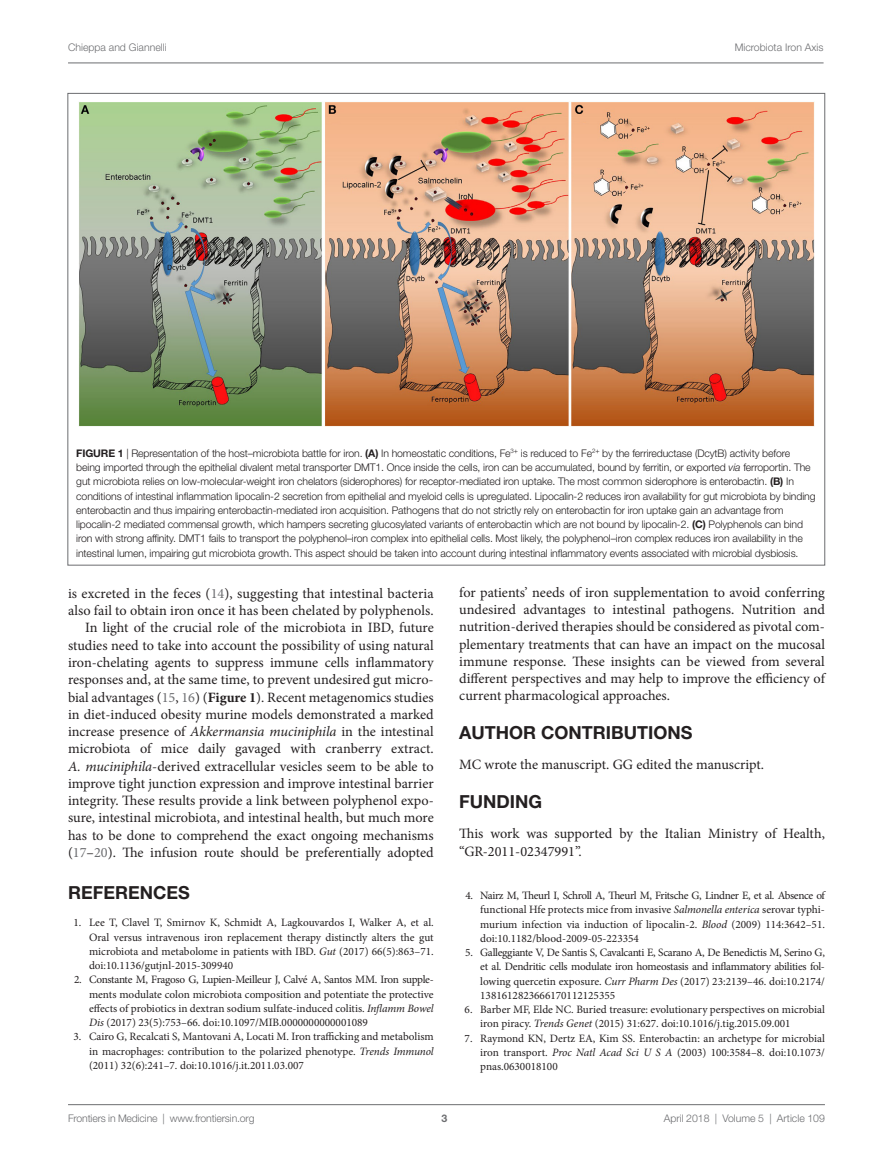
<style>
.page{position:relative;width:893px;height:1170px;background:#fff}
.page>*{position:absolute;margin:0;border:0;box-sizing:border-box;transform-origin:0 0}
.t1{font:700 18px "Helvetica Neue LT Std";color:#231f20}
.t2{font:14.25px/17.2px "Minion Pro";color:#231f20;text-align:right}
.t3{font:11.25px/14.2px "Minion Pro";color:#231f20;text-align:justify}
.t4{font:300 10.5px/14.2px "Helvetica Neue LT Std";letter-spacing:-.01em;color:#231f20}
.t5{font:300 10.5px "Helvetica Neue LT Std";color:#6c6d70}
.t6{font:700 10.5px "Helvetica Neue LT Std";color:#6c6d70}
.s1{font-weight:700}
.s2{font-style:italic}
.s3{color:#6c6d70}
</style>
<div class="page">
<img style="left:79px;top:102px;width:735px;height:325px">
<hr style="left:68px;top:1104px;width:757px;height:1px;background:#6c6d70">
<hr style="left:68px;top:63px;width:755px;height:1px;background:#6c6d70">
<p class="t5" style="left:68px;top:41px;width:100px">Chieppa and Giannelli</p>
<p class="t5" style="left:735px;top:41px;width:90px">Microbiota Iron Axis</p>
<p class="t4" style="left:76px;top:446px;width:741px"><span class="s1">FIGU RE 1</span> | Representation of the host–microbiota battle for iron. <span class="s1">(A)</span> In homeostatic conditions, Fe<sup>3</sup><sup>+</sup> is reduced to Fe<sup>2</sup><sup>+</sup> by the ferrireductase (DcytB) activity before being imported through the epithelial divalent metal transporter DMT1. Once inside the cells, iron can be accumulated, bound by ferritin, or exported <span class="s2">via</span> ferroportin. The gut microbiota relies on low-molecular-weight iron chelators (siderophores) for receptor-mediated iron uptake. The most common siderophore is enterobactin. <span class="s1">(B)</span> In conditions of intestinal inflammation lipocalin-2 secretion from epithelial and myeloid cells is upregulated. Lipocalin-2 reduces iron availability for gut microbiota by binding enterobactin and thus impairing enterobactin-mediated iron acquisition. Pathogens that do not strictly rely on enterobactin for iron uptake gain an advantage from lipocalin-2 mediated commensal growth, which hampers secreting glucosylated variants of enterobactin which are not bound by lipocalin-2. <span class="s1">(C)</span> Polyphenols can bind iron with strong affinity. DMT1 fails to transport the polyphenol–iron complex into epithelial cells. Most likely, the polyphenol–iron complex reduces iron availability in the intestinal lumen, impairing gut microbiota growth. This aspect should be taken into account during intestinal inflammatory events associated with microbial dysbiosis.</p>
<p class="t2" style="left:68px;top:584px;width:367px">is excreted in the feces (<span class="s3">14</span>), suggesting that intestinal bacteria also fail to obtain iron once it has been chelated by polyphenols.<br>In light of the crucial role of the microbiota in IBD, future studies need to take into account the possibility of using natural iron-chelating agents to suppress immune cells inflammatory responses and, at the same time, to prevent undesired gut micro&shy;bial advantages (<span class="s3">15</span>, <span class="s3">16</span>) (<span class="s1">Figure 1</span>). Recent metagenomics studies in diet-induced obesity murine models demonstrated a marked increase presence of <span class="s2">Akkermansia muciniphila</span> in the intestinal microbiota of mice daily gavaged with cranberry extract.<br><span class="s2">A. muciniphila</span>-derived extracellular vesicles seem to be able to improve tight junction expression and improve intestinal barrier integrity. These results provide a link between polyphenol expo&shy;sure, intestinal microbiota, and intestinal health, but much more has to be done to comprehend the exact ongoing mechanisms (<span class="s3">17</span>–<span class="s3">20</span>). The infusion route should be preferentially adopted</p>
<p class="t2" style="left:459px;top:583px;width:367px;text-align:justify">for patients’ needs of iron supplementation to avoid conferring undesired advantages to intestinal pathogens. Nutrition and nutrition-derived therapies should be considered as pivotal com&shy;plementary treatments that can have an impact on the mucosal immune response. These insights can be viewed from several different perspectives and may help to improve the efficiency of current pharmacological approaches.</p>
<h1 class="t1" style="left:459px;top:721px;width:234px">AUTHOR CONTRI BUTIONS</h1>
<p class="t2" style="left:459px;top:756px;width:306px">MC wrote the manuscript. GG edited the manuscript.</p>
<h1 class="t1" style="left:459px;top:790px;width:84px">FUNDING</h1>
<p class="t2" style="left:459px;top:825px;width:367px;text-align:left">This work was supported by the Italian Ministry of Health, “GR-2011-02347991”.</p>
<h1 class="t1" style="left:68px;top:881px;width:48px">REFERE</h1>
<h1 class="t1" style="left:140px;top:881px;width:27px">NCES</h1>
<p class="t3" style="left:89px;top:915px;width:346px;text-indent:-16px">1. Lee T, Clavel T, Smirnov K, Schmidt A, Lagkouvardos I, Walker A, et al.<br>Oral versus intravenous iron replacement therapy distinctly alters the gut microbiota and metabolome in patients with IBD. <span class="s2">Gut</span> (2017) 66(5):863–71. doi:10.1136/gutjnl-2015-309940</p>
<p class="t3" style="left:89px;top:972px;width:346px;text-indent:-15px">2. Constante M, Fragoso G, Lupien-Meilleur J, Calvé A, Santos MM. Iron supple&shy;ments modulate colon microbiota composition and potentiate the protective effects of probiotics in dextran sodium sulfate-induced colitis. <span class="s2">Inflamm Bowel Dis</span> (2017) 23(5):753–66. doi:10.1097/MIB.0000000000001089</p>
<p class="t3" style="left:89px;top:1029px;width:346px;text-indent:-16px">3. Cairo G, Recalcati S, Mantovani A, Locati M. Iron trafficking and metabolism in macrophages: contribution to the polarized phenotype. <span class="s2">Trends Immunol </span>(2011) 32(6):241–7. doi:10.1016/j.it.2011.03.007</p>
<p class="t3" style="left:480px;top:888px;width:346px;text-indent:-15px">4. Nairz M, Theurl I, Schroll A, Theurl M, Fritsche G, Lindner E, et al. Absence of functional Hfe protects mice from invasive <span class="s2">Salmonella enterica</span> serovar typhi&shy;murium infection via induction of lipocalin-2. <span class="s2">Blood</span> (2009) 114:3642–51. doi:10.1182/blood-2009-05-223354</p>
<p class="t3" style="left:480px;top:945px;width:346px;text-indent:-15px">5. Galleggiante V, De Santis S, Cavalcanti E, Scarano A, De Benedictis M, Serino G, et al. Dendritic cells modulate iron homeostasis and inflammatory abilities fol&shy;lowing quercetin exposure. <span class="s2">Curr Pharm Des</span> (2017) 23:2139–46. doi:10.2174/ 1381612823666170112125355</p>
<p class="t3" style="left:480px;top:1002px;width:346px;text-indent:-16px">6. Barber MF, Elde NC. Buried treasure: evolutionary perspectives on microbial iron piracy. <span class="s2">Trends Genet</span> (2015) 31:627. doi:10.1016/j.tig.2015.09.001</p>
<p class="t3" style="left:480px;top:1030px;width:346px;text-indent:-16px">7. Raymond KN, Dertz EA, Kim SS. Enterobactin: an archetype for microbial iron transport. <span class="s2">Proc Natl Acad Sci U S A</span> (2003) 100:3584–8. doi:10.1073/ pnas.0630018100</p>
<p class="t5" style="left:68px;top:1111px;width:188px">Frontiers in Medicine | www.frontiersin.org</p>
<p class="t5" style="left:664px;top:1111px;width:163px">April 2018 | Volume 5 | Article 109</p>
<p class="t6" style="left:441px;top:1111px;width:7px">3</p>
</div>
